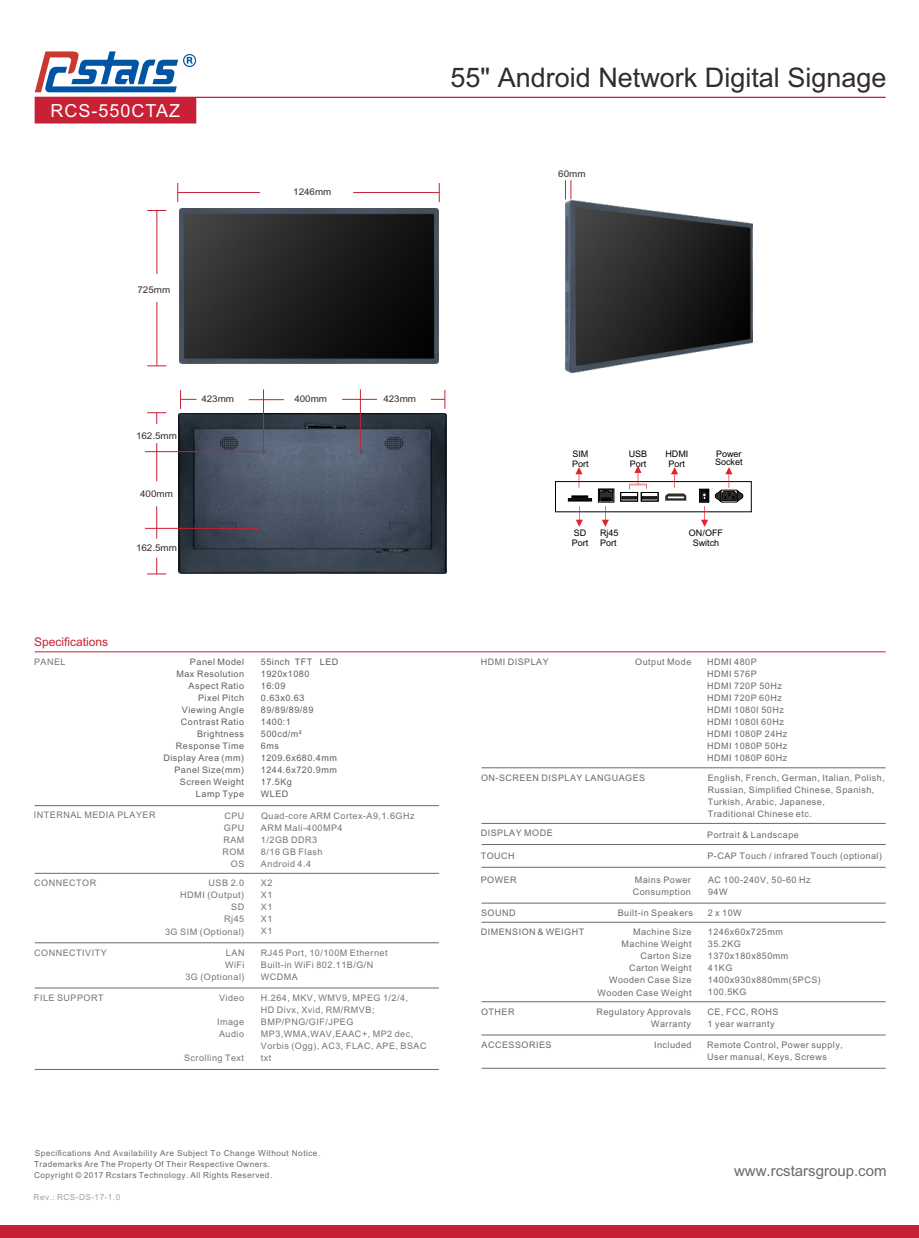
<style>
.page{position:relative;width:919px;height:1238px;background:#fff}
.page>*{position:absolute;margin:0;border:0;box-sizing:border-box;transform-origin:0 0}
.t1{font:27px "Arial";color:#332c2b}
.t2{font:18px "Arial";letter-spacing:.055em;color:#fefefe}
.t3{font:15px "Arial Unicode MS";color:#6b696a}
.t4{font:12px "Arial Unicode MS";color:#c82035}
.t5{font:9.3px "Arial Unicode MS";color:#332c2b;scale:1.06 1}
.t6{font:9px/12px "Arial Unicode MS";letter-spacing:.055em;color:#6b696a}
.t7{font:9px/12px "Arial Unicode MS";letter-spacing:.055em;color:#757475}
.t8{font:9px/12px "Arial Unicode MS";letter-spacing:.055em;color:#5f5d5d;text-align:right}
.t9{font:9px/9.6px "Arial Unicode MS";color:#000}
.t10{font:8.25px/11.1px "Arial Unicode MS";letter-spacing:.055em;color:#6b696a}
.t11{font:8.25px "Arial Unicode MS";letter-spacing:.055em;color:#a1a1a1}
.s1{font-family:"Arial Unicode MS"}
</style>
<div class="page">
<div style="left:0;top:1225px;width:918px;height:12px;background:#c82035"></div>
<hr style="left:481px;top:767px;width:404px;height:1px;background:#6b696a">
<hr style="left:481px;top:823px;width:404px;height:1px;background:#6b696a">
<hr style="left:481px;top:844px;width:404px;height:1px;background:#6b696a">
<hr style="left:481px;top:902px;width:404px;height:1px;background:#6b696a">
<hr style="left:481px;top:921px;width:404px;height:1px;background:#6b696a">
<hr style="left:35px;top:651px;width:850px;height:1px;background:#c82035">
<hr style="left:35px;top:805px;width:404px;height:1px;background:#6b696a">
<hr style="left:35px;top:872px;width:404px;height:1px;background:#6b696a">
<hr style="left:35px;top:942px;width:404px;height:1px;background:#6b696a">
<hr style="left:35px;top:987px;width:404px;height:1px;background:#6b696a">
<hr style="left:35px;top:1068px;width:404px;height:1px;background:#6b696a">
<svg style="left:35px;top:51px;width:850px;height:72px"></svg>
<hr style="left:481px;top:1001px;width:404px;height:1px;background:#6b696a">
<hr style="left:481px;top:1034px;width:404px;height:1px;background:#6b696a">
<hr style="left:481px;top:1067px;width:404px;height:1px;background:#6b696a">
<svg style="left:177px;top:183px;width:1px;height:19px"></svg>
<hr style="left:178px;top:192px;width:82px;height:1px;background:#c82035">
<svg style="left:439px;top:183px;width:1px;height:19px"></svg>
<hr style="left:353px;top:192px;width:86px;height:1px;background:#c82035">
<svg style="left:147px;top:210px;width:19px;height:1px"></svg>
<hr style="left:156px;top:210px;width:1px;height:64px;background:#c82035">
<svg style="left:147px;top:365px;width:19px;height:1px"></svg>
<hr style="left:156px;top:302px;width:1px;height:64px;background:#c82035">
<svg style="left:565px;top:180px;width:6px;height:19px"></svg>
<img style="left:565px;top:201px;width:187px;height:172px">
<img style="left:179px;top:209px;width:259px;height:155px">
<img style="left:178px;top:413px;width:268px;height:161px">
<div style="left:555px;top:481px;width:196px;height:31px;border:1px solid #000"></div>
<div style="left:598px;top:489px;width:16px;height:13px;border:1px solid #000"></div>
<div style="left:620px;top:492px;width:17px;height:9px;border:1px solid #000"></div>
<svg style="left:621px;top:496px;width:15px;height:3px"></svg>
<div style="left:641px;top:492px;width:17px;height:9px;border:1px solid #000"></div>
<svg style="left:642px;top:496px;width:15px;height:3px"></svg>
<div style="left:568px;top:498px;width:23px;height:3px;border:1px solid #000"></div>
<svg style="left:569px;top:495px;width:21px;height:5px"></svg>
<svg style="left:629px;top:466px;width:17px;height:24px"></svg>
<svg style="left:699px;top:489px;width:10px;height:38px"></svg>
<svg style="left:665px;top:467px;width:21px;height:33px"></svg>
<svg style="left:599px;top:489px;width:14px;height:38px"></svg>
<svg style="left:575px;top:506px;width:8px;height:21px"></svg>
<svg style="left:575px;top:467px;width:7px;height:21px"></svg>
<svg style="left:715px;top:467px;width:28px;height:35px"></svg>
<hr style="left:249px;top:399px;width:35px;height:1px;background:#c82035">
<hr style="left:342px;top:399px;width:35px;height:1px;background:#c82035">
<hr style="left:263px;top:389px;width:1px;height:60px;background:#c82035">
<hr style="left:360px;top:389px;width:1px;height:60px;background:#c82035">
<svg style="left:180px;top:390px;width:16px;height:19px"></svg>
<svg style="left:431px;top:390px;width:14px;height:19px"></svg>
<svg style="left:147px;top:412px;width:19px;height:12px"></svg>
<svg style="left:147px;top:557px;width:19px;height:17px"></svg>
<hr style="left:145px;top:451px;width:114px;height:1px;background:#c82035">
<hr style="left:145px;top:528px;width:114px;height:1px;background:#c82035">
<hr style="left:156px;top:506px;width:1px;height:32px;background:#c82035">
<hr style="left:156px;top:443px;width:1px;height:38px;background:#c82035">
<hr style="left:481px;top:866px;width:404px;height:1px;background:#6b696a">
<h2 class="t2" style="left:50px;top:104px;width:131px">RCS-550CTAZ</h2>
<p class="t5" style="left:137px;top:286px;width:32px">725mm</p>
<p class="t5" style="left:293px;top:188px;width:38px">1246mm</p>
<h1 class="t1" style="left:450px;top:67px;width:437px">55<span class="s1">"</span> Android Network Digital Signage</h1>
<p class="t5" style="left:558px;top:170px;width:27px">60mm</p>
<p class="t5" style="left:136px;top:432px;width:40px">162.5mm</p>
<p class="t5" style="left:140px;top:490px;width:32px">400mm</p>
<p class="t5" style="left:136px;top:544px;width:40px">162.5mm</p>
<p class="t5" style="left:201px;top:395px;width:32px">423mm</p>
<p class="t5" style="left:294px;top:395px;width:32px">400mm</p>
<h3 class="t4" style="left:34px;top:637px;width:76px">Specifications</h3>
<p class="t7" style="left:34px;top:656px;width:33px">PANEL</p>
<p class="t8" style="left:163px;top:656px;width:82px">Panel Model<br>Max Resolution<br>Aspect Ratio<br>Pixel Pitch<br>Viewing Angle<br>Contrast Ratio<br>Brightness<br>Response Time<br>Display Area (mm)<br>Panel Size(mm)<br>Screen Weight<br>Lamp Type</p>
<p class="t8" style="left:261px;top:656px;width:79px;text-align:left">55inch TFT LED<br>1920x1080<br>16:09<br>0.63x0.63<br>89/89/89/89<br>1400:1<br>500cd/m²<br>6ms<br>1209.6x680.4mm<br>1244.6x720.9mm<br>17.5Kg<br>WLED</p>
<p class="t5" style="left:383px;top:395px;width:32px">423mm</p>
<p class="t7" style="left:34px;top:810px;width:123px">INTERNAL MEDIA PLAYER</p>
<p class="t7" style="left:222px;top:810px;width:23px;text-align:right">CPU<br>GPU<br>RAM<br>ROM<br>OS</p>
<p class="t7" style="left:261px;top:810px;width:155px">Quad-core ARM Cortex-A9,1.6GHz<br>ARM Mali-400MP4<br>1/2GB DDR3<br>8/16 GB Flash<br>Android 4.4</p>
<p class="t7" style="left:34px;top:877px;width:63px">CONNECTOR</p>
<p class="t7" style="left:165px;top:877px;width:81px;text-align:right">USB 2.0<br>HDMI (Output)<br>SD<br>Rj45<br>3G SIM (Optional)</p>
<p class="t7" style="left:185px;top:947px;width:61px;text-align:right">LAN<br>WiFi<br>3G (Optional)</p>
<p class="t7" style="left:261px;top:877px;width:13px;text-align:justify">X2<br>X1<br>X1<br>X1<br>X1</p>
<p class="t7" style="left:34px;top:947px;width:74px">CONNECTIVITY</p>
<p class="t7" style="left:261px;top:947px;width:128px">RJ45 Port, 10/100M Ethernet<br>Built-in WiFi 802.11B/G/N<br>WCDMA</p>
<p class="t7" style="left:261px;top:992px;width:167px">H.264, MKV, WMV9, MPEG 1/2/4,<br>HD Divx, Xvid, RM/RMVB;<br>BMP/PNG/GIF/JPEG<br>MP3,WMA,WAV,EAAC+, MP2 dec,<br>Vorbis (Ogg), AC3, FLAC, APE, BSAC txt</p>
<p class="t7" style="left:34px;top:992px;width:71px">FILE SUPPORT</p>
<p class="t7" style="left:219px;top:992px;width:27px">Video</p>
<p class="t7" style="left:217px;top:1016px;width:29px">Image<br>Audio</p>
<p class="t7" style="left:184px;top:1052px;width:62px">Scrolling Text</p>
<p class="t10" style="left:34px;top:1147px;width:288px">Specifications And Availability Are Subject To Change Without Notice.<br>Trademarks Are The Property Of Their Respective Owners.<br>Copyright © 2017 Rcstars Technology. All Rights Reserved.</p>
<p class="t11" style="left:34px;top:1193px;width:88px">Rev.: RCS-DS-17-1.0</p>
<p class="t9" style="left:572px;top:450px;width:18px">SIM<br>Port</p>
<p class="t9" style="left:628px;top:450px;width:20px">USB<br>Port</p>
<p class="t9" style="left:665px;top:450px;width:24px;text-align:center">HDMI<br>Port</p>
<p class="t9" style="left:715px;top:450px;width:29px;line-height:8.1px">Power<br>Socket</p>
<p class="t9" style="left:571px;top:529px;width:18px">SD<br>Port</p>
<p class="t9" style="left:600px;top:529px;width:20px">Rj45<br>Port</p>
<p class="t9" style="left:689px;top:529px;width:36px;text-align:center">ON/OFF<br>Switch</p>
<p class="t6" style="left:480px;top:656px;width:70px">HDMI DISPLAY</p>
<p class="t6" style="left:635px;top:656px;width:58px">Output Mode</p>
<p class="t6" style="left:707px;top:656px;width:82px">HDMI 480P<br>HDMI 576P<br>HDMI 720P 50Hz<br>HDMI 720P 60Hz<br>HDMI 1080I 50Hz<br>HDMI 1080I 60Hz<br>HDMI 1080P 24Hz<br>HDMI 1080P 50Hz<br>HDMI 1080P 60Hz</p>
<p class="t6" style="left:481px;top:772px;width:166px">ON-SCREEN DISPLAY LANGUAGES</p>
<p class="t6" style="left:707px;top:772px;width:179px">English, French, German, Italian, Polish, Russian, Simplified Chinese, Spanish, Turkish, Arabic, Japanese,<br>Traditional Chinese etc.</p>
<p class="t6" style="left:480px;top:827px;width:74px">DISPLAY MODE</p>
<p class="t6" style="left:707px;top:829px;width:93px">Portrait &amp; Landscape</p>
<p class="t6" style="left:708px;top:874px;width:104px">AC 100-240V, 50-60 Hz<br>94W</p>
<p class="t6" style="left:480px;top:850px;width:35px">TOUCH</p>
<p class="t6" style="left:707px;top:850px;width:176px">P-CAP Touch / infrared Touch (optional)</p>
<p class="t6" style="left:480px;top:874px;width:37px">POWER</p>
<p class="t6" style="left:632px;top:874px;width:60px">Mains Power<br>Consumption</p>
<p class="t6" style="left:481px;top:907px;width:36px">SOUND</p>
<p class="t6" style="left:617px;top:907px;width:77px">Built-in Speakers</p>
<p class="t6" style="left:707px;top:907px;width:36px">2 x 10W</p>
<p class="t6" style="left:480px;top:926px;width:105px">DIMENSION＆WEIGHT</p>
<p class="t6" style="left:597px;top:926px;width:96px;text-align:right">Machine Size<br>Machine Weight<br>Carton Size<br>Carton Weight<br>Wooden Case Size<br>Wooden Case Weight</p>
<p class="t6" style="left:596px;top:1006px;width:96px;text-align:right">Regulatory Approvals<br>Warranty</p>
<p class="t6" style="left:707px;top:1006px;width:73px">CE, FCC, ROHS<br>1 year warranty</p>
<p class="t6" style="left:707px;top:926px;width:115px">1246x60x725mm<br>35.2KG<br>1370x180x850mm<br>41KG<br>1400x930x880mm(5PCS)<br>100.5KG</p>
<p class="t6" style="left:481px;top:1006px;width:35px">OTHER</p>
<p class="t6" style="left:481px;top:1039px;width:72px">ACCESSORIES</p>
<p class="t6" style="left:654px;top:1039px;width:39px">Included</p>
<p class="t6" style="left:707px;top:1039px;width:137px">Remote Control, Power supply,<br>User manual, Keys, Screws</p>
<h3 class="t3" style="left:734px;top:1165px;width:154px">www.rcstarsgroup.com</h3>
</div>
